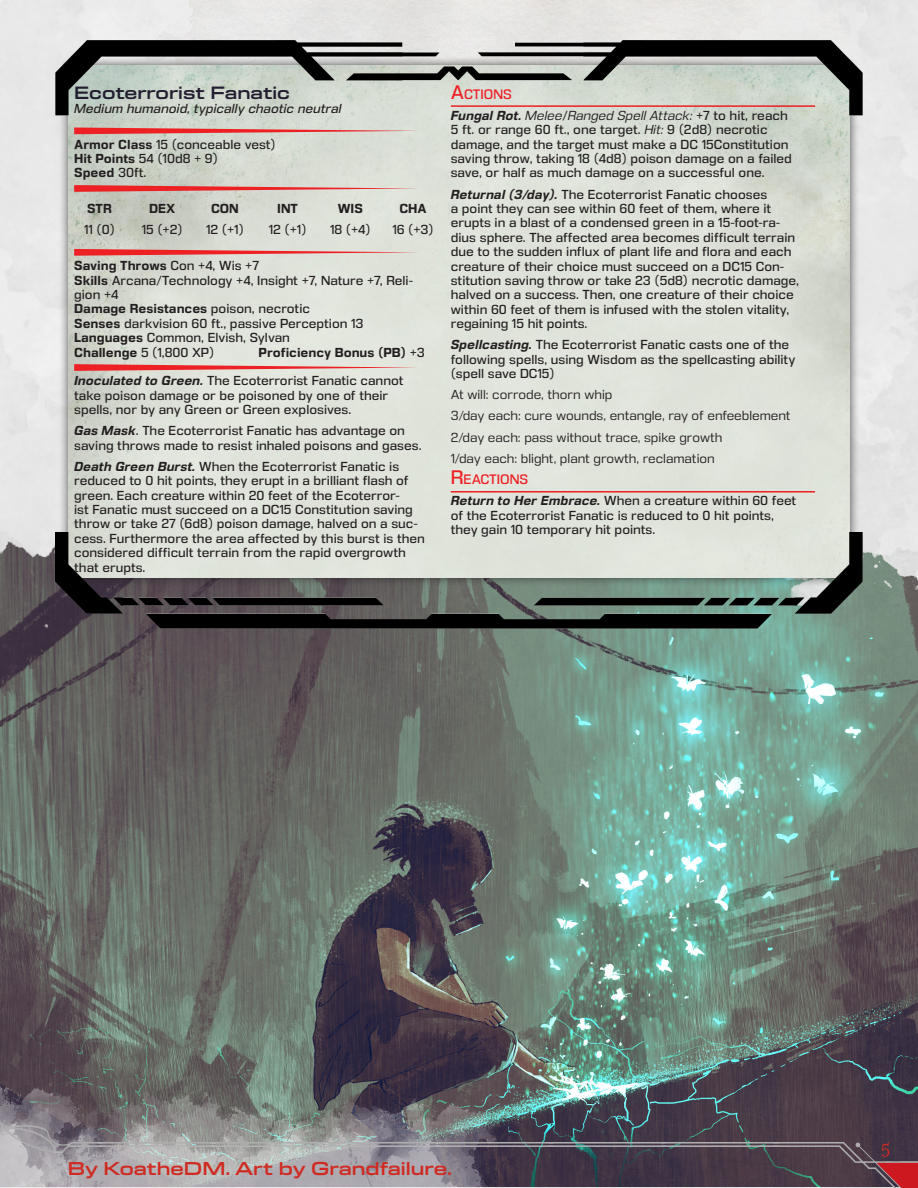
<style>
.page{position:relative;width:918px;height:1188px;background:#fff}
.page>*{position:absolute;margin:0;border:0;box-sizing:border-box;transform-origin:0 0}
.t1{font:21px "Mrs Eaves OT";color:#cf2b22}
.t2{font:600 expanded 18px "New Science";color:#cf2b22}
.Statblock_-_Header{font:600 expanded 17.25px "New Science";color:#221e30}
.Statblock_-_Subheader{font:12.6px "DDT Rg";color:#ed2024}
.Statblock_-_Actions{font:12px/14.4px "DDT Rg";color:#231f20}
.Statblock_-_Stats{font:12px/14.4px "DDT Rg";color:#231f20}
.Statblock_-_Actions-2{font:12px "DDT Bk";color:#231f20}
.Statblock_-_Stats-2{font:700 12px "DDT Rg";color:#231f20}
.Statblock_-_Size_Type_Alignment{font:italic 12px "DDT Rg";color:#231f20}
.Statblock_-_Ability_Scores{font:12px "DDT Rg";color:#231f20}
.Statblock_-_Ability_Scores-2{font:700 12px "DDT Rg";color:#231f20}
.s1{font-weight:700}
.s2{font-weight:400}
.s3{font-weight:700;font-style:italic}
.s4{font-size:18px}
.s5{font-family:"DDT Bk";font-style:italic}
</style>
<div class="page">
<img style="left:37px;top:628px;width:881px;height:491px">
<img style="left:37px;top:0;width:256px;height:628px">
<img style="left:0;top:0;width:200px;height:540px">
<img style="left:617px;top:0;width:301px;height:690px">
<img style="left:721px;top:0;width:197px;height:580px">
<img style="left:0;top:430px;width:37px;height:631px">
<img style="left:68px;top:115px;width:782px;height:417px">
<hr style="left:451px;top:491px;width:364px;height:2px;background:#ed2024">
<img style="left:56px;top:532px;width:806px;height:96px">
<img style="left:56px;top:41px;width:806px;height:74px">
<svg style="left:74px;top:127px;width:344px;height:7px;background:#e0817e"></svg>
<svg style="left:74px;top:185px;width:344px;height:7px;background:#e1807d"></svg>
<svg style="left:74px;top:249px;width:344px;height:7px;background:#e38280"></svg>
<svg style="left:74px;top:364px;width:344px;height:7px;background:#e78583"></svg>
<img style="left:92px;top:1078px;width:415px;height:41px">
<img style="left:0;top:1061px;width:92px;height:58px">
<img style="left:0;top:1119px;width:918px;height:69px">
<p class="Statblock_-_Header" style="left:74px;top:79px;width:217px">Ecoterrorist Fanatic</p>
<p class="Statblock_-_Size_Type_Alignment" style="left:74px;top:101px;width:269px">Medium humanoid, typically chaotic neutral</p>
<p class="Statblock_-_Stats" style="left:74px;top:137px;width:203px"><span class="s1">Armor Class</span> 15 (conceable vest)</p>
<p class="Statblock_-_Stats" style="left:74px;top:151px;width:145px"><span class="s1">Hit Points</span> 54 (10d8 + 9)</p>
<p class="Statblock_-_Stats-2" style="left:74px;top:166px;width:74px">Speed <span class="s2">30ft.</span></p>
<p class="Statblock_-_Ability_Scores-2" style="left:87px;top:201px;width:26px">STR</p>
<p class="Statblock_-_Ability_Scores-2" style="left:149px;top:201px;width:28px">DEX</p>
<p class="Statblock_-_Ability_Scores-2" style="left:211px;top:201px;width:29px">CON</p>
<p class="Statblock_-_Ability_Scores-2" style="left:277px;top:201px;width:22px">INT</p>
<p class="Statblock_-_Ability_Scores-2" style="left:338px;top:201px;width:27px">WIS</p>
<p class="Statblock_-_Ability_Scores-2" style="left:399px;top:201px;width:29px">CHA</p>
<p class="Statblock_-_Ability_Scores" style="left:84px;top:223px;width:32px">11 (0)</p>
<p class="Statblock_-_Ability_Scores" style="left:142px;top:223px;width:43px">15 (+2)</p>
<p class="Statblock_-_Ability_Scores" style="left:206px;top:223px;width:39px">12 (+1)</p>
<p class="Statblock_-_Ability_Scores" style="left:269px;top:223px;width:39px">12 (+1)</p>
<p class="Statblock_-_Ability_Scores" style="left:330px;top:223px;width:42px">18 (+4)</p>
<p class="Statblock_-_Ability_Scores" style="left:392px;top:223px;width:43px">16 (+3)</p>
<p class="Statblock_-_Stats-2" style="left:74px;top:258px;width:187px">Saving Throws <span class="s2">Con +4, Wis +7</span></p>
<p class="Statblock_-_Stats" style="left:74px;top:273px;width:340px"><span class="s1">Skills</span> Arcana/Technology +4, Insight +7, Nature +7, Reli&shy;gion +4</p>
<p class="Statblock_-_Stats-2" style="left:74px;top:301px;width:237px">Damage Resistances <span class="s2">poison, necrotic</span></p>
<p class="Statblock_-_Stats" style="left:74px;top:316px;width:291px"><span class="s1">Senses</span> darkvision 60 ft., passive Perception 13</p>
<p class="Statblock_-_Stats" style="left:74px;top:330px;width:217px"><span class="s1">Languages</span> Common, Elvish, Sylvan</p>
<p class="Statblock_-_Stats" style="left:74px;top:345px;width:142px"><span class="s1">Challenge</span> 5 (1,800 XP)</p>
<p class="Statblock_-_Stats-2" style="left:259px;top:345px;width:168px">Proficiency Bonus (PB) <span class="s2">+3</span></p>
<p class="Statblock_-_Stats" style="left:74px;top:374px;width:331px"><span class="s3">Inoculated to Green.</span> The Ecoterrorist Fanatic cannot take poison damage or be poisoned by one of their spells, nor by any Green or Green explosives.</p>
<p class="Statblock_-_Stats" style="left:74px;top:423px;width:349px"><span class="s3">Gas Mask</span>. The Ecoterrorist Fanatic has advantage on saving throws made to resist inhaled poisons and gases.</p>
<p class="Statblock_-_Stats" style="left:74px;top:459px;width:352px"><span class="s3">Death Green Burst.</span> When the Ecoterrorist Fanatic is reduced to 0 hit points, they erupt in a brilliant flash of green. Each creature within 20 feet of the Ecoterror-<br>ist Fanatic must succeed on a DC15 Constitution saving throw or take 27 (6d8) poison damage, halved on a suc&shy;cess. Furthermore the area affected by this burst is then considered difficult terrain from the rapid overgrowth that erupts.</p>
<p class="Statblock_-_Subheader" style="left:451px;top:86px;width:63px"><span class="s4">A</span>CTIONS</p>
<p class="Statblock_-_Actions" style="left:451px;top:108px;width:343px"><span class="s3">Fungal Rot.</span> <span class="s5">Melee</span>/<span class="s5">Ranged Spell Attack:</span> +7 to hit, reach 5 ft. or range 60 ft., one target. <span class="s5">Hit:</span> 9 (2d8) necrotic damage, and the target must make a DC 15Constitution saving throw, taking 18 (4d8) poison damage on a failed save, or half as much damage on a successful one.</p>
<p class="Statblock_-_Actions" style="left:451px;top:187px;width:350px"><span class="s3">Returnal (3/day).</span> The Ecoterrorist Fanatic chooses<br>a point they can see within 60 feet of them, where it erupts in a blast of a condensed green in a 15-foot-ra&shy;dius sphere. The affected area becomes difficult terrain due to the sudden influx of plant life and flora and each creature of their choice must succeed on a DC15 Con&shy;stitution saving throw or take 23 (5d8) necrotic damage, halved on a success. Then, one creature of their choice within 60 feet of them is infused with the stolen vitality, regaining 15 hit points.</p>
<p class="Statblock_-_Actions" style="left:451px;top:338px;width:346px"><span class="s3">Spellcasting.</span> The Ecoterrorist Fanatic casts one of the following spells, using Wisdom as the spellcasting ability (spell save DC15)</p>
<p class="Statblock_-_Actions-2" style="left:451px;top:387px;width:163px">At will: corrode, thorn whip</p>
<p class="Statblock_-_Actions-2" style="left:451px;top:409px;width:341px">3/day each: cure wounds, entangle, ray of enfeeblement</p>
<p class="Statblock_-_Actions-2" style="left:451px;top:430px;width:273px">2/day each: pass without trace, spike growth</p>
<p class="Statblock_-_Actions-2" style="left:451px;top:451px;width:266px">1/day each: blight, plant growth, reclamation</p>
<p class="Statblock_-_Subheader" style="left:451px;top:472px;width:79px"><span class="s4">R</span>EACTIONS</p>
<p class="Statblock_-_Actions" style="left:451px;top:494px;width:347px"><span class="s3">Return to Her Embrace.</span> When a creature within 60 feet of the Ecoterrorist Fanatic is reduced to 0 hit points, they gain 10 temporary hit points.</p>
<p class="t2" style="left:68px;top:1155px;width:386px">By KoatheDM. Art by Grandfailure.</p>
<h1 class="t1" style="left:881px;top:1135px;width:12px">5</h1>
</div>
